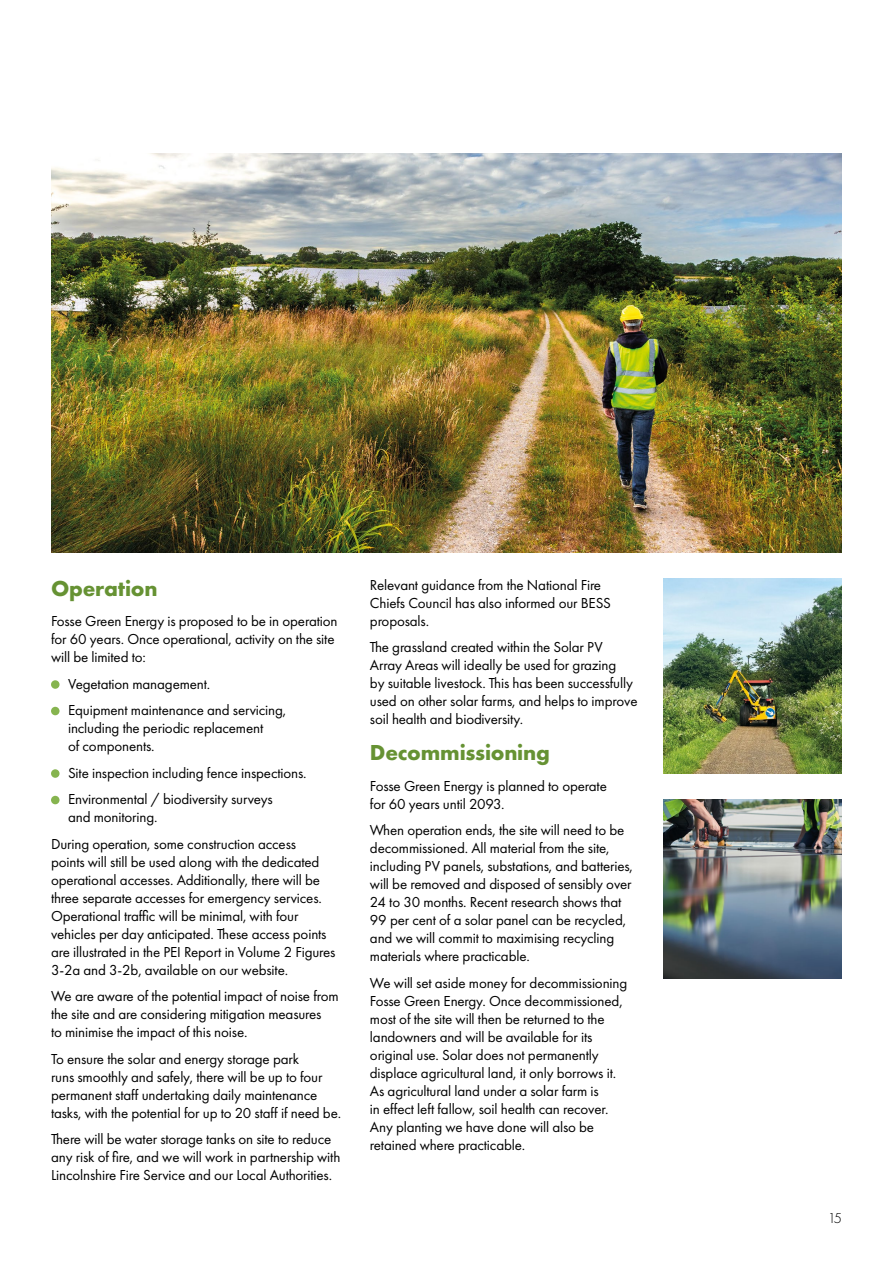
<style>
.page{position:relative;width:893px;height:1263px;background:#fff}
.page>*{position:absolute;margin:0;border:0;box-sizing:border-box;transform-origin:0 0}
.t1{font:700 22.5px "Futura PT";letter-spacing:-.01em;color:#669233}
.t2{font:15px/18px "Futura PT";letter-spacing:-.01em;color:#000}
.t3{font:300 15px "Futura PT";color:#000}
</style>
<div class="page">
<div style="left:51px;top:680px;width:9px;height:9px;background:#86b44f;border-radius:50%"></div>
<div style="left:51px;top:707px;width:9px;height:8px;background:#86b44f;border-radius:50%"></div>
<div style="left:51px;top:769px;width:9px;height:9px;background:#86b44f;border-radius:50%"></div>
<div style="left:51px;top:796px;width:9px;height:8px;background:#86b44f;border-radius:50%"></div>
<img style="left:663px;top:799px;width:179px;height:179px">
<img style="left:663px;top:578px;width:179px;height:196px">
<img style="left:51px;top:153px;width:791px;height:400px">
<h1 class="t1" style="left:51px;top:573px;width:108px">Operation</h1>
<p class="t2" style="left:51px;top:612px;width:288px">Fosse Green Energy is proposed to be in operation for 60 years. Once operational, activity on the site will be limited to:</p>
<p class="t2" style="left:68px;top:670px;width:220px;line-height:26.5px">Vegetation management.<br>Equipment maintenance and servicing,</p>
<p class="t2" style="left:68px;top:719px;width:197px">including the periodic replacement of components.</p>
<p class="t2" style="left:68px;top:759px;width:240px;line-height:26.5px">Site inspection including fence inspections.<br>Environmental / biodiversity surveys</p>
<p class="t2" style="left:51px;top:804px;width:247px;line-height:26.5px;text-indent:17px">and monitoring.<br>During operation, some construction access</p>
<p class="t2" style="left:51px;top:853px;width:286px">points will still be used along with the dedicated operational accesses. Additionally, there will be three separate accesses for emergency services.<br>Operational traffic will be minimal, with four vehicles per day anticipated. These access points are illustrated in the PEI Report in Volume 2 Figures 3-2a and 3-2b, available on our website.</p>
<p class="t2" style="left:51px;top:987px;width:289px">We are aware of the potential impact of noise from the site and are considering mitigation measures<br>to minimise the impact of this noise.</p>
<p class="t2" style="left:51px;top:1050px;width:292px">To ensure the solar and energy storage park<br>runs smoothly and safely, there will be up to four permanent staff undertaking daily maintenance tasks, with the potential for up to 20 staff if need be.</p>
<p class="t2" style="left:51px;top:1130px;width:291px">There will be water storage tanks on site to reduce any risk of fire, and we will work in partnership with<br>Lincolnshire Fire Service and our Local Authorities.</p>
<p class="t2" style="left:370px;top:576px;width:242px">Relevant guidance from the National Fire<br>Chiefs Council has also informed our BESS proposals.</p>
<p class="t2" style="left:370px;top:638px;width:269px">The grassland created within the Solar PV Array Areas will ideally be used for grazing<br>by suitable livestock. This has been successfully used on other solar farms, and helps to improve soil health and biodiversity.</p>
<h1 class="t1" style="left:370px;top:738px;width:181px">Decommissioning</h1>
<p class="t2" style="left:370px;top:776px;width:238px">Fosse Green Energy is planned to operate for 60 years until 2093.</p>
<p class="t2" style="left:370px;top:821px;width:265px">When operation ends, the site will need to be decommissioned. All material from the site, including PV panels, substations, and batteries, will be removed and disposed of sensibly over 24 to 30 months. Recent research shows that 99 per cent of a solar panel can be recycled, and we will commit to maximising recycling materials where practicable.</p>
<p class="t2" style="left:370px;top:973px;width:259px">We will set aside money for decommissioning Fosse Green Energy. Once decommissioned, most of the site will then be returned to the landowners and will be available for its original use. Solar does not permanently displace agricultural land, it only borrows it.<br>As agricultural land under a solar farm is<br>in effect left fallow, soil health can recover.<br>Any planting we have done will also be retained where practicable.</p>
<p class="t3" style="left:828px;top:1210px;width:16px">15</p>
</div>
